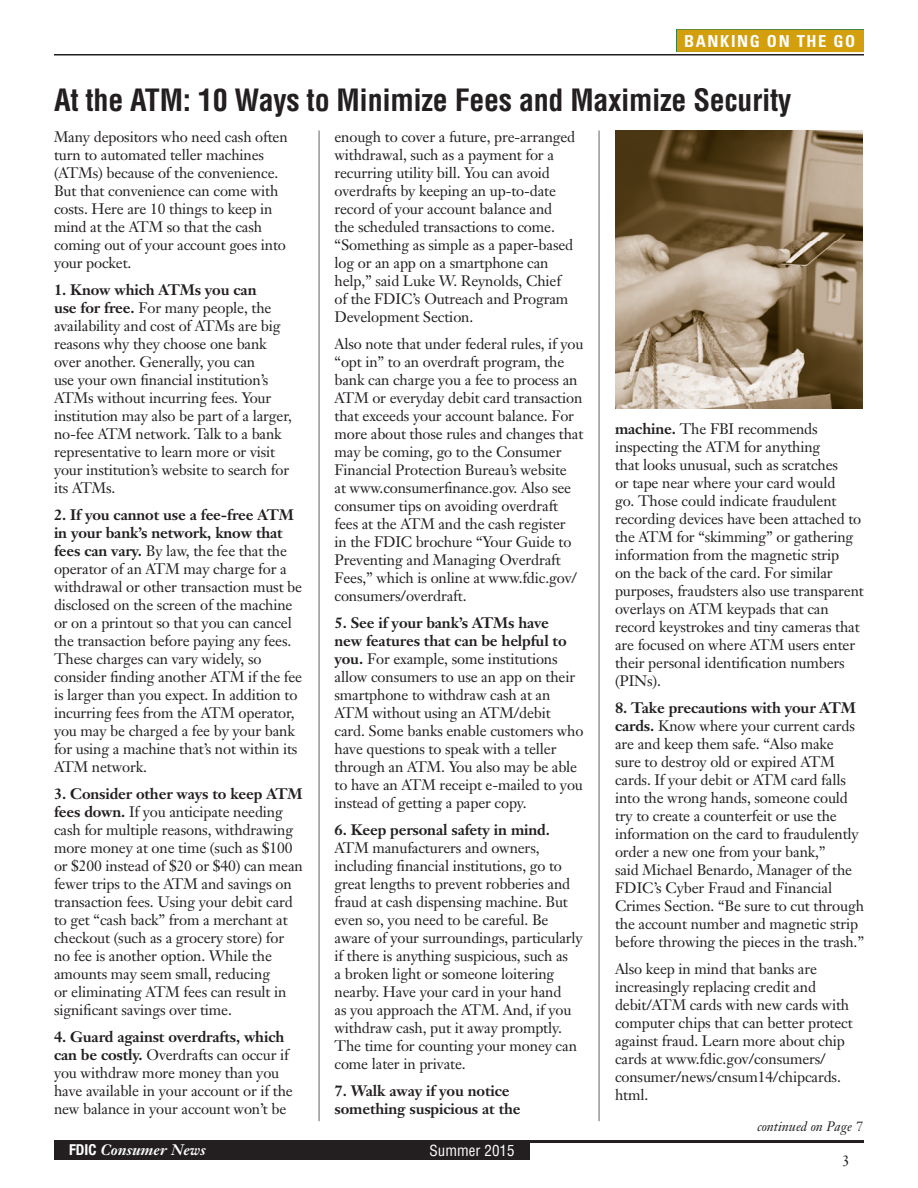
<style>
.page{position:relative;width:918px;height:1188px;background:#fff}
.page>*{position:absolute;margin:0;border:0;box-sizing:border-box;transform-origin:0 0}
.t1{font:700 condensed 30px "Helvetica";letter-spacing:-.01em;color:#231f20}
.t2{font:700 condensed 16.5px "Univers";letter-spacing:.1em;color:#fff}
.t3{font:15px/18px "Janson Text";letter-spacing:-.01em;color:#231f20}
.t4{font:700 15px/18px "Janson Text";letter-spacing:-.01em;color:#231f20}
.t5{font:italic 700 15px "Janson Text";color:#fff}
.t6{font:condensed 15px "Helvetica";color:#fff}
.t7{font:italic 13.5px "Janson Text";color:#231f20}
.s1{font-weight:700}
.s2{font-family:"Helvetica Neue";font-style:normal;font-stretch:condensed}
</style>
<div class="page">
<hr style="left:54px;top:1140px;width:810px;height:3px;background:#231f20">
<div style="left:54px;top:1141px;width:476px;height:19px;background:#231f20"></div>
<hr style="left:54px;top:54px;width:810px;height:2px;background:#231f20">
<img style="left:615px;top:130px;width:247px;height:278px">
<div style="left:677px;top:29px;width:187px;height:23px;background:#d49f0c"></div>
<p class="t2" style="left:684px;top:31px;width:173px">BANKING ON THE GO</p>
<h1 class="t1" style="left:54px;top:82px;width:739px">At the ATM: 10 Ways to Minimize Fees and Maximize Security</h1>
<p class="t3" style="left:54px;top:128px;width:235px">Many depositors who need cash often turn to automated teller machines (ATMs) because of the convenience.<br>But that convenience can come with costs. Here are 10 things to keep in mind at the ATM so that the cash coming out of your account goes into your pocket.</p>
<p class="t3" style="left:54px;top:281px;width:240px"><span class="s1">1. Know which ATMs you can<br>use for free.</span> For many people, the availability and cost of ATMs are big reasons why they choose one bank over another. Generally, you can<br>use your own financial institution’s<br>ATMs without incurring fees. Your institution may also be part of a larger, no-fee ATM network. Talk to a bank representative to learn more or visit your institution’s website to search for its ATMs.</p>
<p class="t3" style="left:54px;top:506px;width:250px"><span class="s1">2. If you cannot use a fee-free ATM in your bank’s network, know that fees can vary.</span> By law, the fee that the operator of an ATM may charge for a withdrawal or other transaction must be disclosed on the screen of the machine or on a printout so that you can cancel the transaction before paying any fees.<br>These charges can vary widely, so consider finding another ATM if the fee is larger than you expect. In addition to incurring fees from the ATM operator, you may be charged a fee by your bank for using a machine that’s not within its ATM network.</p>
<p class="t3" style="left:54px;top:785px;width:250px"><span class="s1">3. Consider other ways to keep ATM fees down.</span> If you anticipate needing cash for multiple reasons, withdrawing more money at one time (such as $100 or $200 instead of $20 or $40) can mean fewer trips to the ATM and savings on transaction fees. Using your debit card to get “cash back” from a merchant at checkout (such as a grocery store) for no fee is another option. While the amounts may seem small, reducing<br>or eliminating ATM fees can result in significant savings over time.</p>
<p class="t3" style="left:54px;top:1028px;width:240px"><span class="s1">4. Guard against overdrafts, which can be costly.</span> Overdrafts can occur if you withdraw more money than you have available in your account or if the new balance in your account won’t be</p>
<p class="t3" style="left:335px;top:128px;width:242px">enough to cover a future, pre-arranged withdrawal, such as a payment for a recurring utility bill. You can avoid overdrafts by keeping an up-to-date record of your account balance and the scheduled transactions to come. “Something as simple as a paper-based log or an app on a smartphone can help,” said Luke W. Reynolds, Chief of the FDIC’s Outreach and Program Development Section.</p>
<p class="t3" style="left:335px;top:335px;width:250px">Also note that under federal rules, if you “opt in” to an overdraft program, the bank can charge you a fee to process an ATM or everyday debit card transaction that exceeds your account balance. For more about those rules and changes that may be coming, go to the Consumer Financial Protection Bureau’s website<br>at www.consumerfinance.gov. Also see consumer tips on avoiding overdraft fees at the ATM and the cash register<br>in the FDIC brochure “Your Guide to Preventing and Managing Overdraft Fees,” which is online at www.fdic.gov/ consumers/overdraft.</p>
<p class="t3" style="left:335px;top:614px;width:250px"><span class="s1">5. See if your bank’s ATMs have<br>new features that can be helpful to you.</span> For example, some institutions allow consumers to use an app on their smartphone to withdraw cash at an ATM without using an ATM/debit card. Some banks enable customers who have questions to speak with a teller through an ATM. You also may be able to have an ATM receipt e-mailed to you instead of getting a paper copy.</p>
<p class="t4" style="left:335px;top:821px;width:217px">6. Keep personal safety in mind.</p>
<p class="t3" style="left:335px;top:839px;width:250px">ATM manufacturers and owners, including financial institutions, go to great lengths to prevent robberies and fraud at cash dispensing machine. But even so, you need to be careful. Be aware of your surroundings, particularly if there is anything suspicious, such as<br>a broken light or someone loitering nearby. Have your card in your hand<br>as you approach the ATM. And, if you withdraw cash, put it away promptly.<br>The time for counting your money can come later in private.</p>
<p class="t4" style="left:335px;top:1082px;width:188px">7. Walk away if you notice something suspicious at the</p>
<p class="t5" style="left:69px;top:1140px;width:138px"><span class="s2">FDIC</span> Consumer News</p>
<p class="t6" style="left:430px;top:1141px;width:86px">Summer 2015</p>
<p class="t3" style="left:615px;top:419px;width:250px"><span class="s1">machine.</span> The FBI recommends inspecting the ATM for anything<br>that looks unusual, such as scratches<br>or tape near where your card would<br>go. Those could indicate fraudulent recording devices have been attached to the ATM for “skimming” or gathering information from the magnetic strip<br>on the back of the card. For similar purposes, fraudsters also use transparent overlays on ATM keypads that can record keystrokes and tiny cameras that are focused on where ATM users enter their personal identification numbers (PINs).</p>
<p class="t3" style="left:615px;top:698px;width:250px"><span class="s1">8. Take precautions with your ATM cards.</span> Know where your current cards are and keep them safe. “Also make<br>sure to destroy old or expired ATM cards. If your debit or ATM card falls into the wrong hands, someone could try to create a counterfeit or use the information on the card to fraudulently order a new one from your bank,”<br>said Michael Benardo, Manager of the FDIC’s Cyber Fraud and Financial Crimes Section. “Be sure to cut through the account number and magnetic strip before throwing the pieces in the trash.”</p>
<p class="t3" style="left:615px;top:959px;width:239px">Also keep in mind that banks are increasingly replacing credit and debit/ATM cards with new cards with computer chips that can better protect against fraud. Learn more about chip cards at www.fdic.gov/consumers/ consumer/news/cnsum14/chipcards. html.</p>
<p class="t7" style="left:757px;top:1118px;width:107px">continued on Page 7</p>
<p class="t3" style="left:842px;top:1152px;width:9px">3</p>
</div>
